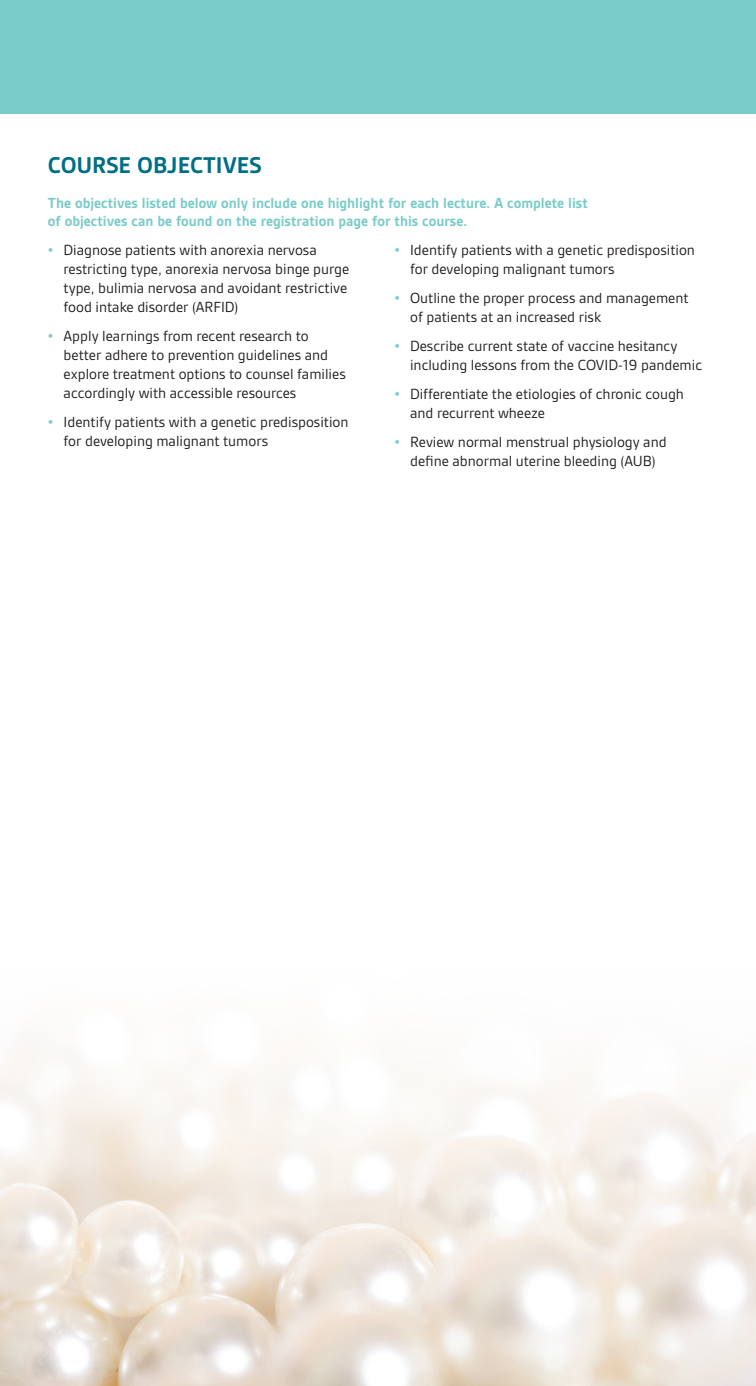
<style>
.page{position:relative;width:756px;height:1386px;background:#fff}
.page>*{position:absolute;margin:0;border:0;box-sizing:border-box;transform-origin:0 0}
.t1{font:700 24.5px "Gesta";color:#006f83}
.t2{font:15.75px/18.9px "Gesta";color:#231f20}
.t3{font:700 15.75px/18.9px "Gesta";color:#7accc8}
.s1{font-weight:700;color:#7accc8}
</style>
<div class="page">
<div style="left:0;top:0;width:756px;height:113px;background:#7accc8"></div>
<img style="left:0;top:1038px;width:756px;height:348px">
<h1 class="t1" style="left:48px;top:152px;width:215px">COURSE OBJECTIVES</h1>
<p class="t3" style="left:48px;top:193px;width:541px">The objectives listed below only include one highlight for each lecture. A complete list of objectives can be found on the registration page for this course.</p>
<p class="t2" style="left:64px;top:241px;width:287px;text-indent:-16px"><span class="s1">•</span> Diagnose patients with anorexia nervosa restricting type, anorexia nervosa binge purge type, bulimia nervosa and avoidant restrictive food intake disorder (ARFID)</p>
<p class="t2" style="left:64px;top:327px;width:284px;text-indent:-16px"><span class="s1">•</span> Apply learnings from recent research to better adhere to prevention guidelines and explore treatment options to counsel families accordingly with accessible resources</p>
<p class="t2" style="left:64px;top:412px;width:286px;text-indent:-16px"><span class="s1">•</span> Identify patients with a genetic predisposition for developing malignant tumors</p>
<p class="t2" style="left:410px;top:241px;width:286px;text-indent:-16px"><span class="s1">•</span> Identify patients with a genetic predisposition for developing malignant tumors</p>
<p class="t2" style="left:410px;top:289px;width:280px;text-indent:-16px"><span class="s1">•</span> Outline the proper process and management of patients at an increased risk</p>
<p class="t2" style="left:410px;top:337px;width:293px;text-indent:-16px"><span class="s1">•</span> Describe current state of vaccine hesitancy including lessons from the COVID-19 pandemic</p>
<p class="t2" style="left:410px;top:385px;width:275px;text-indent:-16px"><span class="s1">•</span> Differentiate the etiologies of chronic cough and recurrent wheeze</p>
<p class="t2" style="left:394px;top:433px;width:274px;text-align:center"><span class="s1">•</span> Review normal menstrual physiology and define abnormal uterine bleeding (AUB)</p>
</div>
